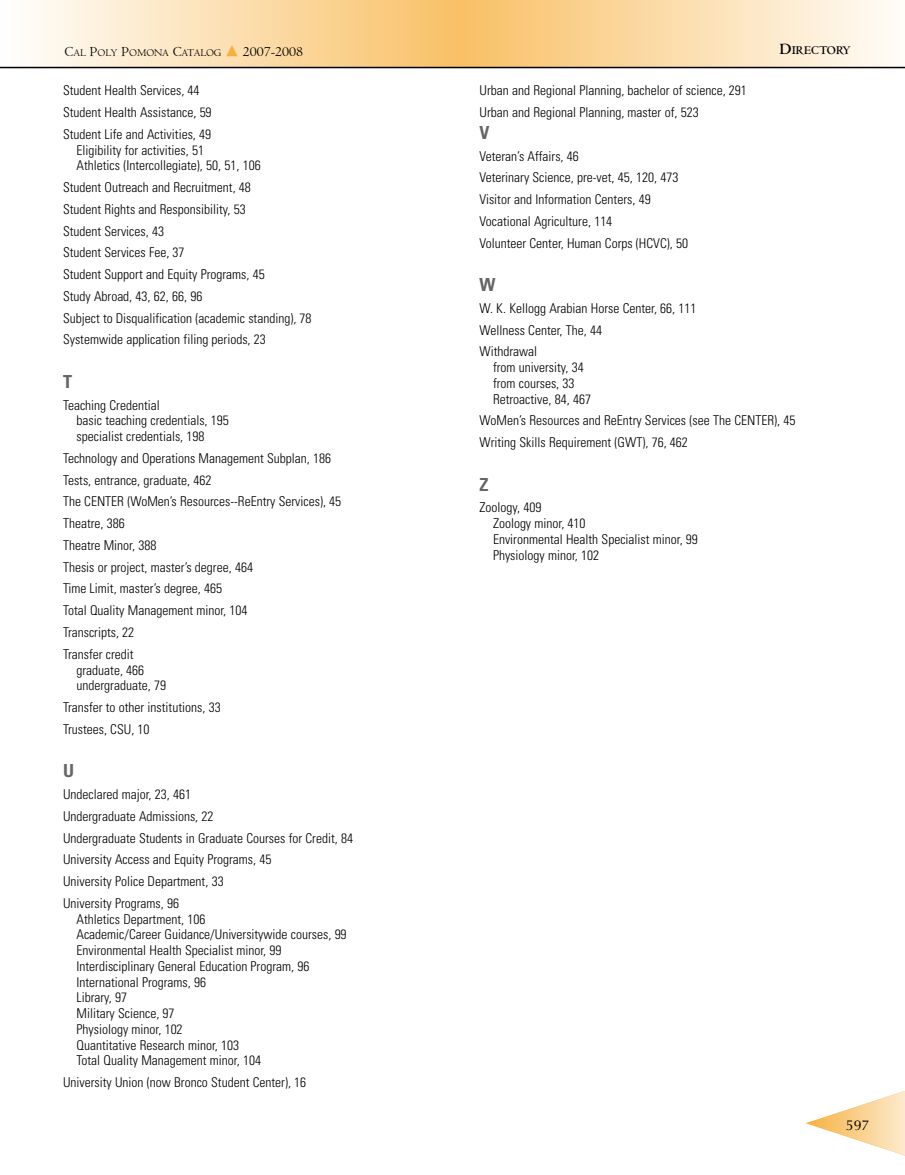
<style>
.page{position:relative;width:905px;height:1175px;background:#fff}
.page>*{position:absolute;margin:0;border:0;box-sizing:border-box;transform-origin:0 0}
.t1{font:700 condensed 18px "Univers";color:#666}
.t2{font:14.25px "Centaur";color:#000}
.t3{font:14.25px "Optima";color:#000}
.t4{font:300 condensed 13.5px/21.8px "Univers";color:#000}
.t5{font:700 12.3px "Centaur";color:#000}
.t6{font:10.65px "Centaur";color:#000}
.s1{font-size:14.25px}
.s2{font-size:16.5px}
</style>
<div class="page">
<svg style="left:0;top:0;width:904px;height:67px;background:#fadeb0"></svg>
<svg style="left:806px;top:1091px;width:98px;height:65px"></svg>
<svg style="left:226px;top:45px;width:11px;height:11px"></svg>
<hr style="left:0;top:67px;width:904px;height:1px;background:#000">
<p class="t6" style="left:64px;top:49px;width:158px"><span class="s1">C</span>AL <span class="s1">P</span>OLY <span class="s1">P</span>OMONA <span class="s1">C</span>ATALOG</p>
<p class="t2" style="left:243px;top:47px;width:62px">2007-2008</p>
<p class="t4" style="left:63px;top:81px;width:150px">Student Health Services, 44<br>Student Health Assistance, 59<br>Student Life and Activities, 49</p>
<p class="t4" style="left:76px;top:143px;width:186px;line-height:15.8px">Eligibility for activities, 51<br>Athletics (Intercollegiate), 50, 51, 106</p>
<p class="t4" style="left:63px;top:178px;width:250px">Student Outreach and Recruitment, 48<br>Student Rights and Responsibility, 53<br>Student Services, 43<br>Student Services Fee, 37<br>Student Support and Equity Programs, 45<br>Study Abroad, 43, 62, 66, 96<br>Subject to Disqualification (academic standing), 78<br>Systemwide application filing periods, 23</p>
<h1 class="t1" style="left:63px;top:375px;width:10px">T</h1>
<p class="t4" style="left:77px;top:398px;width:154px;line-height:15.8px;text-indent:-14px">Teaching Credential<br>basic teaching credentials, 195 specialist credentials, 198</p>
<p class="t4" style="left:63px;top:448px;width:280px">Technology and Operations Management Subplan, 186<br>Tests, entrance, graduate, 462<br>The CENTER (WoMen’s Resources--ReEntry Services), 45<br>Theatre, 386<br>Theatre Minor, 388<br>Thesis or project, master’s degree, 464<br>Time Limit, master’s degree, 465<br>Total Quality Management minor, 104<br>Transcripts, 22<br>Transfer credit</p>
<p class="t4" style="left:76px;top:663px;width:91px;line-height:15.8px">graduate, 466 undergraduate, 79</p>
<p class="t4" style="left:63px;top:697px;width:159px">Transfer to other institutions, 33<br>Trustees, CSU, 10</p>
<h1 class="t1" style="left:63px;top:764px;width:12px">U</h1>
<p class="t4" style="left:63px;top:784px;width:291px">Undeclared major, 23, 461<br>Undergraduate Admissions, 22<br>Undergraduate Students in Graduate Courses for Credit, 84<br>University Access and Equity Programs, 45<br>University Police Department, 33<br>University Programs, 96</p>
<p class="t4" style="left:77px;top:912px;width:271px;line-height:15.8px">Athletics Department, 106<br>Academic/Career Guidance/Universitywide courses, 99<br>Environmental Health Specialist minor, 99<br>Interdisciplinary General Education Program, 96<br>International Programs, 96<br>Library, 97<br>Military Science, 97<br>Physiology minor, 102<br>Quantitative Research minor, 103<br>Total Quality Management minor, 104</p>
<p class="t4" style="left:63px;top:1072px;width:245px">University Union (now Bronco Student Center), 16</p>
<p class="t5" style="left:779px;top:46px;width:73px"><span class="s2">D</span>IRECTORY</p>
<p class="t4" style="left:479px;top:81px;width:269px">Urban and Regional Planning, bachelor of science, 291<br>Urban and Regional Planning, master of, 523</p>
<h1 class="t1" style="left:479px;top:126px;width:12px">V</h1>
<p class="t4" style="left:479px;top:146px;width:210px">Veteran’s Affairs, 46<br>Veterinary Science, pre-vet, 45, 120, 473<br>Visitor and Information Centers, 49<br>Vocational Agriculture, 114<br>Volunteer Center, Human Corps (HCVC), 50</p>
<h1 class="t1" style="left:479px;top:278px;width:18px">W</h1>
<p class="t4" style="left:479px;top:298px;width:218px">W. K. Kellogg Arabian Horse Center, 66, 111<br>Wellness Center, The, 44<br>Withdrawal</p>
<p class="t4" style="left:493px;top:361px;width:100px;line-height:15.8px">from university, 34 from courses, 33<br>Retroactive, 84, 467</p>
<p class="t4" style="left:479px;top:411px;width:317px">WoMen’s Resources and ReEntry Services (see The CENTER), 45<br>Writing Skills Requirement (GWT), 76, 462</p>
<h1 class="t1" style="left:479px;top:477px;width:10px">Z</h1>
<p class="t4" style="left:493px;top:501px;width:206px;line-height:15.8px;text-indent:-13px">Zoology, 409<br>Zoology minor, 410<br>Environmental Health Specialist minor, 99<br>Physiology minor, 102</p>
<p class="t3" style="left:845px;top:1116px;width:25px">597</p>
</div>
